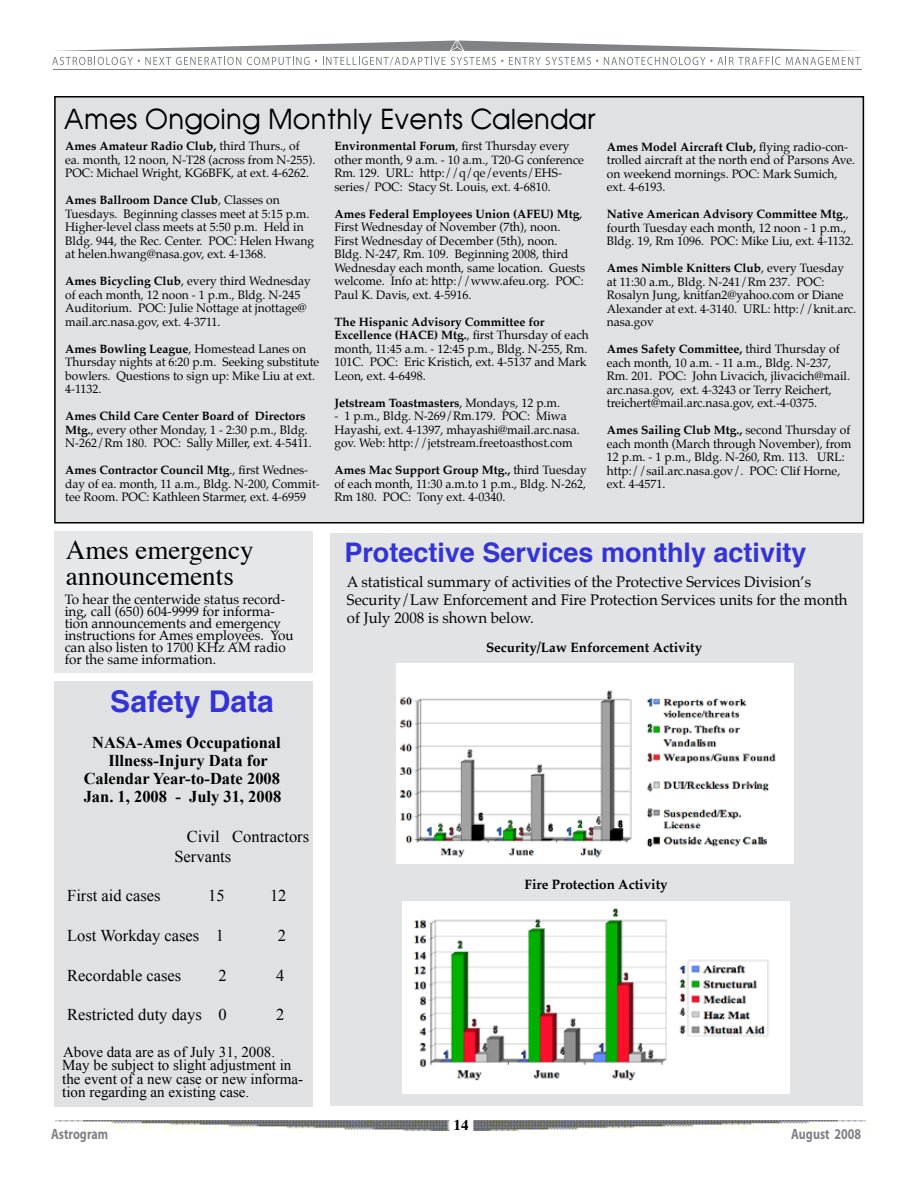
<style>
.page{position:relative;width:918px;height:1188px;background:#fff}
.page>*{position:absolute;margin:0;border:0;box-sizing:border-box;transform-origin:0 0}
.t1{font:700 30px "Helvetica";color:#3333d7}
.t2{font:700 27px "Helvetica";color:#3333d7}
.t3{font:27px "Avant Garde";color:#000}
.t4{font:27px/25.5px "Times";color:#000}
.t5{font:16.5px/19.8px "Times New Roman";color:#000}
.t6{font:700 16.5px "Times New Roman";color:#000}
.t7{font:15px/18px "Palatino";color:#000}
.t8{font:15px/13.5px "Times New Roman";color:#000}
.t9{font:700 15px "Myriad";color:#808285;scale:.8 1}
.t10{font:700 15px "Times";color:#000}
.t11{font:13.5px/12px "Palatino";color:#000}
.t12{font:700 13.5px "Palatino";color:#000}
.t13{font:12px/13.5px "Palatino";color:#000}
.t14{font:700 12px "Palatino";color:#000}
.s1{font-weight:700}
.s2{font-weight:400}
</style>
<div class="page">
<img style="left:55px;top:1120px;width:810px;height:11px">
<hr style="left:53px;top:69px;width:809px;height:1px;background:#808285">
<svg style="left:56px;top:40px;width:803px;height:11px"></svg>
<svg style="left:52px;top:57px;width:189px;height:8px"></svg>
<svg style="left:247px;top:57px;width:70px;height:8px"></svg>
<svg style="left:323px;top:57px;width:180px;height:8px"></svg>
<svg style="left:509px;top:57px;width:89px;height:8px"></svg>
<svg style="left:604px;top:57px;width:176px;height:8px"></svg>
<svg style="left:786px;top:57px;width:74px;height:8px"></svg>
<div style="left:331px;top:534px;width:532px;height:572px;background:#e2e3e4"></div>
<img style="left:396px;top:664px;width:397px;height:200px">
<div style="left:55px;top:97px;width:808px;height:426px;background:#e0e1e2"></div>
<div style="left:54px;top:96px;width:810px;height:428px;border:2px solid #000"></div>
<div style="left:54px;top:531px;width:259px;height:141px;background:#e6e7e8"></div>
<div style="left:54px;top:681px;width:258px;height:426px;background:#e0e1e2"></div>
<img style="left:403px;top:901px;width:386px;height:192px">
<h2 class="t3" style="left:64px;top:104px;width:533px">Ames Ongoing Monthly Events Calendar</h2>
<p class="t13" style="left:65px;top:139px;width:252px"><span class="s1">Ames Amateur Radio Club,</span> third Thurs., of ea. month, 12 noon, N-T28 (across from N-255).<br>POC: Michael Wright, KG6BFK, at ext. 4-6262.</p>
<p class="t13" style="left:65px;top:193px;width:251px"><span class="s1">Ames Ballroom Dance Club</span>, Classes on Tuesdays. Beginning classes meet at 5:15 p.m.<br>Higher-level class meets at 5:50 p.m. Held in Bldg. 944, the Rec. Center. POC: Helen Hwang at helen.hwang@nasa.gov, ext. 4-1368.</p>
<p class="t13" style="left:65px;top:274px;width:247px"><span class="s1">Ames Bicycling Club</span>, every third Wednesday of each month, 12 noon - 1 p.m., Bldg. N-245<br>Auditorium. POC: Julie Nottage at jnottage@ mail.arc.nasa.gov, ext. 4-3711.</p>
<p class="t13" style="left:65px;top:342px;width:256px"><span class="s1">Ames Bowling League</span>, Homestead Lanes on Thursday nights at 6:20 p.m. Seeking substitute bowlers. Questions to sign up: Mike Liu at ext.<br>4-1132.</p>
<p class="t13" style="left:65px;top:409px;width:248px"><span class="s1">Ames Child Care Center Board of Directors<br>Mtg.</span>, every other Monday, 1 - 2:30 p.m., Bldg.<br>N-262/Rm 180. POC: Sally Miller, ext. 4-5411.</p>
<p class="t13" style="left:65px;top:463px;width:256px"><span class="s1">Ames Contractor Council Mtg</span>., first Wednes&shy;day of ea. month, 11 a.m., Bldg. N-200, Commit&shy;tee Room. POC: Kathleen Starmer, ext. 4-6959</p>
<p class="t13" style="left:334px;top:139px;width:251px"><span class="s1">Environmental Forum</span>, first Thursday every other month, 9 a.m. - 10 a.m., T20-G conference Rm. 129. URL: http://q/qe/events/EHS&shy;series/ POC: Stacy St. Louis, ext. 4-6810.</p>
<p class="t13" style="left:334px;top:207px;width:252px"><span class="s1">Ames Federal Employees Union (AFEU) Mtg</span>, First Wednesday of November (7th), noon.<br>First Wednesday of December (5th), noon.<br>Bldg. N-247, Rm. 109. Beginning 2008, third Wednesday each month, same location. Guests welcome. Info at: http://www.afeu.org. POC:<br>Paul K. Davis, ext. 4-5916.</p>
<p class="t13" style="left:334px;top:315px;width:256px"><span class="s1">The Hispanic Advisory Committee for Excellence (HACE) Mtg.</span>, first Thursday of each month, 11:45 a.m. - 12:45 p.m., Bldg. N-255, Rm.<br>101C. POC: Eric Kristich, ext. 4-5137 and Mark Leon, ext. 4-6498.</p>
<p class="t14" style="left:334px;top:392px;width:227px">Jetstream Toastmasters<span class="s2">, Mondays, 12 p.m.</span></p>
<p class="t13" style="left:334px;top:409px;width:247px">- 1 p.m., Bldg. N-269/Rm.179. POC: Miwa<br>Hayashi, ext. 4-1397, mhayashi@mail.arc.nasa. gov. Web: http://jetstream.freetoasthost.com</p>
<p class="t13" style="left:334px;top:463px;width:254px;text-align:justify"><span class="s1">Ames Mac Support Group Mtg.,</span> third Tuesday of each month, 11:30 a.m.to 1 p.m., Bldg. N-262, Rm 180. POC: Tony ext. 4-0340.</p>
<p class="t13" style="left:607px;top:140px;width:250px"><span class="s1">Ames Model Aircraft Club,</span> flying radio-con&shy;trolled aircraft at the north end of Parsons Ave. on weekend mornings. POC: Mark Sumich, ext. 4-6193.</p>
<p class="t13" style="left:607px;top:207px;width:249px"><span class="s1">Native American Advisory Committee Mtg.</span>, fourth Tuesday each month, 12 noon - 1 p.m.,<br>Bldg. 19, Rm 1096. POC: Mike Liu, ext. 4-1132.</p>
<p class="t13" style="left:607px;top:261px;width:251px"><span class="s1">Ames Nimble Knitters Club</span>, every Tuesday at 11:30 a.m., Bldg. N-241/Rm 237. POC:<br>Rosalyn Jung, knitfan2@yahoo.com or Diane Alexander at ext. 4-3140. URL: http://knit.arc. nasa.gov</p>
<p class="t13" style="left:607px;top:342px;width:245px"><span class="s1">Ames Safety Committee,</span> third Thursday of each month, 10 a.m. - 11 a.m., Bldg. N-237, Rm. 201. POC: John Livacich, jlivacich@mail. arc.nasa.gov, ext. 4-3243 or Terry Reichert, treichert@mail.arc.nasa.gov, ext.-4-0375.</p>
<p class="t13" style="left:607px;top:423px;width:246px"><span class="s1">Ames Sailing Club Mtg.,</span> second Thursday of each month (March through November), from 12 p.m. - 1 p.m., Bldg. N-260, Rm. 113. URL: http://sail.arc.nasa.gov/. POC: Clif Horne, ext. 4-4571.</p>
<h2 class="t4" style="left:66px;top:535px;width:189px">Ames emergency announcements</h2>
<p class="t11" style="left:65px;top:593px;width:231px">To hear the centerwide status record&shy;ing, call (650) 604-9999 for informa&shy;tion announcements and emergency instructions for Ames employees. You can also listen to 1700 KHz AM radio for the same information.</p>
<h1 class="t1" style="left:110px;top:675px;width:165px">Safety Data</h1>
<h3 class="t6" style="left:92px;top:733px;width:190px">NASA-Ames Occupational</h3>
<h3 class="t6" style="left:108px;top:751px;width:161px">Illness-Injury Data for</h3>
<h3 class="t6" style="left:84px;top:769px;width:198px">Calendar Year-to-Date 2008</h3>
<h3 class="t6" style="left:84px;top:787px;width:199px">Jan. 1, 2008 - July 31, 2008</h3>
<h3 class="t5" style="left:174px;top:826px;width:136px;text-indent:12px">Civil Contractors<br>Servants</h3>
<h3 class="t5" style="left:67px;top:886px;width:95px">First aid cases</h3>
<h3 class="t5" style="left:208px;top:886px;width:18px">15</h3>
<h3 class="t5" style="left:270px;top:886px;width:18px">12</h3>
<h3 class="t5" style="left:67px;top:925px;width:158px">Lost Workday cases 1</h3>
<h3 class="t5" style="left:278px;top:925px;width:10px">2</h3>
<h3 class="t5" style="left:67px;top:965px;width:116px">Recordable cases</h3>
<h3 class="t5" style="left:218px;top:965px;width:10px">2</h3>
<h3 class="t5" style="left:276px;top:965px;width:10px">4</h3>
<h3 class="t5" style="left:67px;top:1005px;width:161px">Restricted duty days 0</h3>
<h3 class="t5" style="left:276px;top:1005px;width:10px">2</h3>
<p class="t8" style="left:62px;top:1045px;width:242px">Above data are as of July 31, 2008.<br>May be subject to slight adjustment in the event of a new case or new informa&shy;tion regarding an existing case.</p>
<h2 class="t2" style="left:344px;top:528px;width:464px">Protective Services monthly activity</h2>
<p class="t7" style="left:347px;top:573px;width:502px">A statistical summary of activities of the Protective Services Division’s<br>Security/Law Enforcement and Fire Protection Services units for the month of July 2008 is shown below.</p>
<p class="t12" style="left:486px;top:636px;width:218px">Security/Law Enforcement Activity</p>
<p class="t12" style="left:525px;top:872px;width:145px">Fire Protection Activity</p>
<p class="t10" style="left:454px;top:1110px;width:16px">14</p>
<p class="t9" style="left:51px;top:1127px;width:73px">Astrogram</p>
<p class="t9" style="left:791px;top:1127px;width:89px">August 2008</p>
</div>
